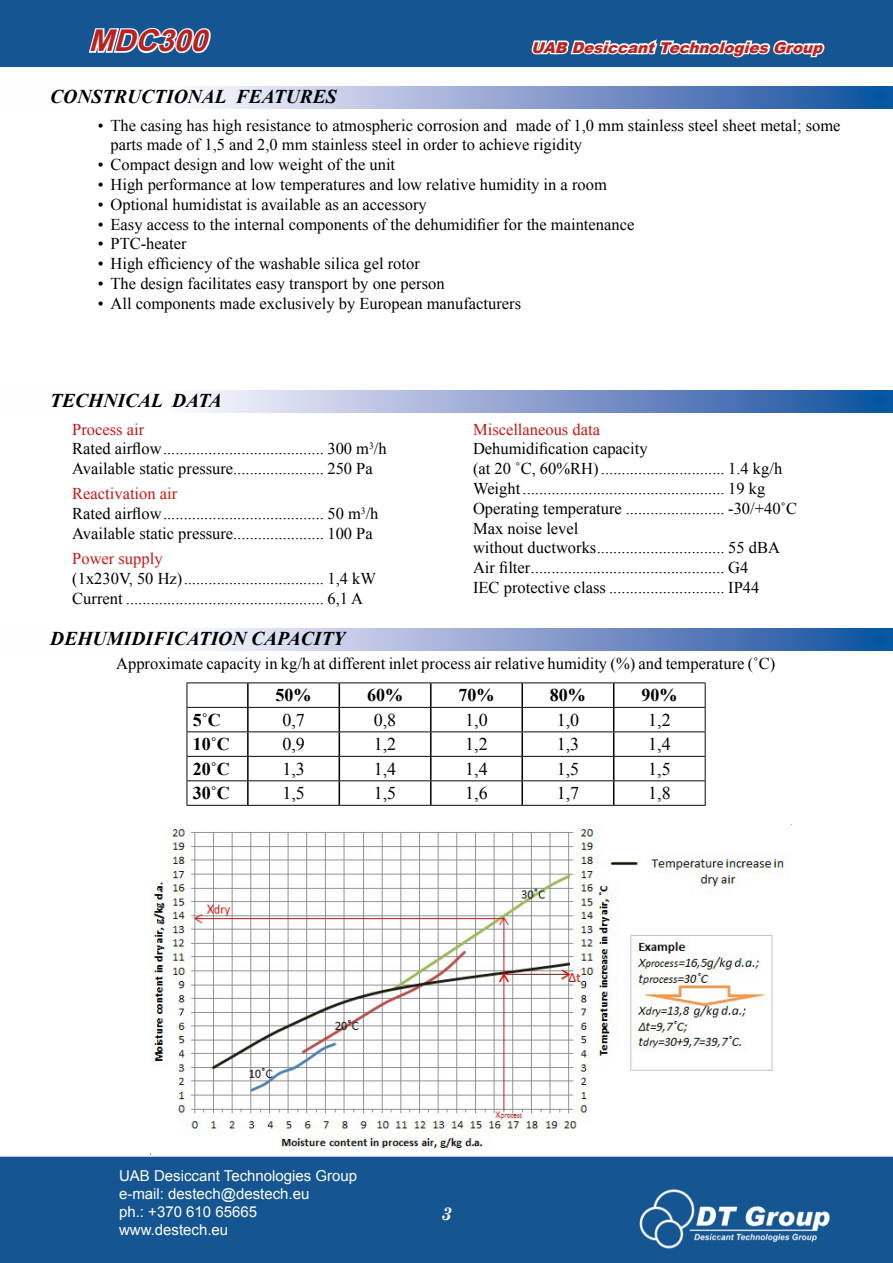
<style>
.page{position:relative;width:893px;height:1263px;background:#fff}
.page>*{position:absolute;margin:0;border:0;box-sizing:border-box;transform-origin:0 0}
.t1{font:italic 700 30px "Arial";color:#ba2222}
.t2{font:italic 700 19.5px "Times New Roman";color:#000}
.t3{font:18px "Times New Roman";color:#000}
.t4{font:700 18px "Times New Roman";color:#000}
.t5{font:italic 700 18px "Century Schoolbook";color:#fff}
.t6{font:16.5px/19.8px "Times New Roman";color:#000}
.t7{font:16.5px "Times New Roman";color:#c81517}
.t8{font:15px/18px "Arial";color:#fff}
.t9{font:italic 900 15px "Arial";color:#ba2222}
.s1{color:#c81517}
</style>
<div class="page">
<svg style="left:197px;top:86px;width:696px;height:22px;background:#869fcd"></svg>
<svg style="left:197px;top:390px;width:696px;height:22px;background:#869fcd"></svg>
<svg style="left:197px;top:628px;width:696px;height:22px;background:#869fcd"></svg>
<hr style="left:247px;top:683px;width:2px;height:24px;background:#000">
<hr style="left:430px;top:683px;width:2px;height:24px;background:#000">
<hr style="left:521px;top:683px;width:2px;height:24px;background:#000">
<hr style="left:247px;top:708px;width:2px;height:23px;background:#000">
<hr style="left:430px;top:708px;width:2px;height:23px;background:#000">
<hr style="left:521px;top:708px;width:2px;height:23px;background:#000">
<hr style="left:247px;top:732px;width:2px;height:24px;background:#000">
<hr style="left:430px;top:732px;width:2px;height:24px;background:#000">
<hr style="left:521px;top:732px;width:2px;height:24px;background:#000">
<hr style="left:247px;top:757px;width:2px;height:23px;background:#000">
<hr style="left:430px;top:757px;width:2px;height:23px;background:#000">
<hr style="left:521px;top:757px;width:2px;height:23px;background:#000">
<hr style="left:247px;top:781px;width:2px;height:24px;background:#000">
<svg style="left:339px;top:683px;width:1px;height:122px"></svg>
<hr style="left:430px;top:781px;width:2px;height:24px;background:#000">
<hr style="left:521px;top:781px;width:2px;height:24px;background:#000">
<svg style="left:613px;top:683px;width:1px;height:122px"></svg>
<hr style="left:187px;top:682px;width:61px;height:1px;background:#060b08">
<hr style="left:248px;top:682px;width:91px;height:1px;background:#060b08">
<hr style="left:339px;top:682px;width:92px;height:1px;background:#060b08">
<hr style="left:431px;top:682px;width:91px;height:1px;background:#060b08">
<hr style="left:522px;top:682px;width:92px;height:1px;background:#060b08">
<hr style="left:614px;top:682px;width:92px;height:1px;background:#060b08">
<hr style="left:187px;top:707px;width:61px;height:1px;background:#060b08">
<hr style="left:248px;top:707px;width:91px;height:1px;background:#060b08">
<hr style="left:339px;top:707px;width:92px;height:1px;background:#060b08">
<hr style="left:431px;top:707px;width:91px;height:1px;background:#060b08">
<hr style="left:522px;top:707px;width:92px;height:1px;background:#060b08">
<hr style="left:614px;top:707px;width:92px;height:1px;background:#060b08">
<hr style="left:187px;top:731px;width:61px;height:1px;background:#060b08">
<hr style="left:248px;top:731px;width:91px;height:1px;background:#060b08">
<hr style="left:339px;top:731px;width:92px;height:1px;background:#060b08">
<hr style="left:431px;top:731px;width:91px;height:1px;background:#060b08">
<hr style="left:522px;top:731px;width:92px;height:1px;background:#060b08">
<hr style="left:614px;top:731px;width:92px;height:1px;background:#060b08">
<hr style="left:187px;top:756px;width:61px;height:1px;background:#060b08">
<hr style="left:248px;top:756px;width:91px;height:1px;background:#060b08">
<hr style="left:339px;top:756px;width:92px;height:1px;background:#060b08">
<hr style="left:431px;top:756px;width:91px;height:1px;background:#060b08">
<hr style="left:522px;top:756px;width:92px;height:1px;background:#060b08">
<hr style="left:614px;top:756px;width:92px;height:1px;background:#060b08">
<hr style="left:187px;top:780px;width:61px;height:1px;background:#060b08">
<svg style="left:187px;top:683px;width:1px;height:122px"></svg>
<hr style="left:248px;top:780px;width:91px;height:1px;background:#060b08">
<hr style="left:339px;top:780px;width:92px;height:1px;background:#060b08">
<hr style="left:431px;top:780px;width:91px;height:1px;background:#060b08">
<hr style="left:522px;top:780px;width:92px;height:1px;background:#060b08">
<hr style="left:614px;top:780px;width:92px;height:1px;background:#060b08">
<svg style="left:705px;top:683px;width:1px;height:122px"></svg>
<hr style="left:187px;top:805px;width:61px;height:1px;background:#060b08">
<hr style="left:248px;top:805px;width:91px;height:1px;background:#060b08">
<hr style="left:339px;top:805px;width:92px;height:1px;background:#060b08">
<hr style="left:431px;top:805px;width:91px;height:1px;background:#060b08">
<hr style="left:522px;top:805px;width:92px;height:1px;background:#060b08">
<hr style="left:614px;top:805px;width:92px;height:1px;background:#060b08">
<div style="left:0;top:1157px;width:893px;height:106px;background:#155592"></div>
<img style="left:632px;top:1182px;width:197px;height:73px">
<div style="left:0;top:0;width:893px;height:67px;background:#155592"></div>
<svg style="left:87px;top:9px;width:126px;height:47px"></svg>
<svg style="left:529px;top:34px;width:298px;height:26px"></svg>
<img style="left:151px;top:825px;width:636px;height:326px">
<h1 class="t1" style="left:89px;top:20px;width:131px">MDC300</h1>
<p class="t9" style="left:531px;top:36px;width:298px">UAB DesiccantTechnologiesGroup</p>
<p class="t2" style="left:50px;top:82px;width:288px">CONSTRUCTIONAL FEATURES</p>
<p class="t6" style="left:111px;top:115px;width:732px;text-indent:-13px">• The casing has high resistance to atmospheric corrosion and made of 1,0 mm stainless steel sheet metal; some parts made of 1,5 and 2,0 mm stainless steel in order to achieve rigidity</p>
<p class="t6" style="left:98px;top:154px;width:299px">• Compact design and low weight of the unit</p>
<p class="t6" style="left:98px;top:174px;width:511px">• High performance at low temperatures and low relative humidity in a room</p>
<p class="t6" style="left:98px;top:194px;width:330px">• Optional humidistat is available as an accessory</p>
<p class="t6" style="left:98px;top:214px;width:538px">• Easy access to the internal components of the dehumidifier for the maintenance</p>
<p class="t6" style="left:98px;top:233px;width:90px">• PTC-heater</p>
<p class="t6" style="left:98px;top:253px;width:324px">• High efficiency of the washable silica gel rotor</p>
<p class="t6" style="left:98px;top:273px;width:348px">• The design facilitates easy transport by one person</p>
<p class="t6" style="left:98px;top:293px;width:425px">• All components made exclusively by European manufacturers</p>
<p class="t2" style="left:50px;top:386px;width:173px">TECHNICAL DATA</p>
<p class="t6" style="left:72px;top:419px;width:316px"><span class="s1">Process air<br></span>Rated airflow....................................... 300 m<sup>3</sup>/h<br>Available static pressure...................... 250 Pa</p>
<p class="t6" style="left:72px;top:483px;width:308px"><span class="s1">Reactivation air<br></span>Rated airflow....................................... 50 m<sup>3</sup>/h<br>Available static pressure...................... 100 Pa</p>
<p class="t7" style="left:72px;top:547px;width:92px">Power supply</p>
<p class="t6" style="left:72px;top:568px;width:305px">(1х230V, 50 Hz).................................. 1,4 kW<br>Current ................................................ 6,1 A</p>
<p class="t7" style="left:473px;top:417px;width:128px">Miscellaneous data</p>
<p class="t6" style="left:473px;top:438px;width:326px">Dehumidification capacity<br>(at 20 ˚С, 60%RH).............................. 1.4 kg/h Weight................................................. 19 kg Operating temperature ........................ -30/+40˚С Max noise level<br>without ductworks............................... 55 dBA Air filter............................................... G4<br>IEC protective class ............................ IP44</p>
<p class="t2" style="left:50px;top:625px;width:296px">DEHUMIDIFICATION CAPACITY</p>
<p class="t6" style="left:116px;top:653px;width:661px">Approximate capacity in kg/h at different inlet process air relative humidity (%) and temperature (˚С)</p>
<p class="t4" style="left:276px;top:682px;width:37px">50%</p>
<p class="t4" style="left:367px;top:682px;width:38px">60%</p>
<p class="t4" style="left:458px;top:682px;width:37px">70%</p>
<p class="t4" style="left:550px;top:682px;width:37px">80%</p>
<p class="t4" style="left:641px;top:682px;width:37px">90%</p>
<p class="t4" style="left:193px;top:706px;width:29px">5˚С</p>
<p class="t3" style="left:282px;top:707px;width:24px">0,7</p>
<p class="t3" style="left:374px;top:707px;width:24px">0,8</p>
<p class="t3" style="left:465px;top:707px;width:24px">1,0</p>
<p class="t3" style="left:557px;top:707px;width:24px">1,0</p>
<p class="t3" style="left:648px;top:707px;width:24px">1,2</p>
<p class="t4" style="left:193px;top:731px;width:38px">10˚С</p>
<p class="t3" style="left:282px;top:732px;width:24px">0,9</p>
<p class="t3" style="left:374px;top:732px;width:24px">1,2</p>
<p class="t3" style="left:465px;top:732px;width:24px">1,2</p>
<p class="t3" style="left:557px;top:732px;width:24px">1,3</p>
<p class="t3" style="left:648px;top:732px;width:24px">1,4</p>
<p class="t4" style="left:193px;top:755px;width:38px">20˚С</p>
<p class="t3" style="left:282px;top:756px;width:24px">1,3</p>
<p class="t3" style="left:374px;top:756px;width:24px">1,4</p>
<p class="t3" style="left:465px;top:756px;width:24px">1,4</p>
<p class="t3" style="left:557px;top:756px;width:24px">1,5</p>
<p class="t3" style="left:648px;top:756px;width:24px">1,5</p>
<p class="t4" style="left:193px;top:780px;width:38px">30˚С</p>
<p class="t3" style="left:282px;top:780px;width:24px">1,5</p>
<p class="t3" style="left:374px;top:780px;width:24px">1,5</p>
<p class="t3" style="left:465px;top:780px;width:24px">1,6</p>
<p class="t3" style="left:557px;top:780px;width:24px">1,7</p>
<p class="t3" style="left:648px;top:780px;width:24px">1,8</p>
<p class="t8" style="left:119px;top:1166px;width:240px">UAB Desiccant Technologies Group e-mail: destech@destech.eu<br>ph.: +370 610 65665 www.destech.eu</p>
<p class="t5" style="left:441px;top:1199px;width:12px">3</p>
</div>
